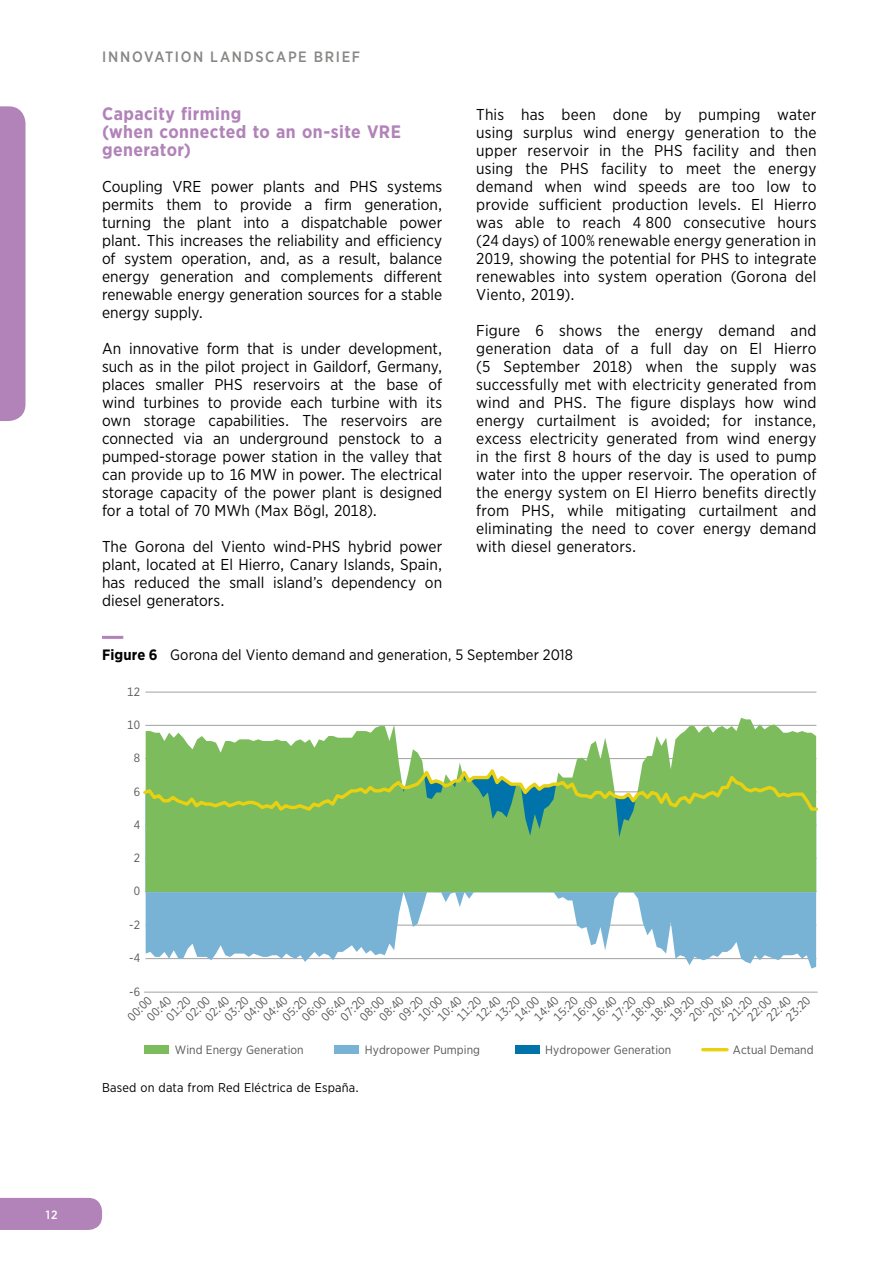
<style>
.page{position:relative;width:893px;height:1263px;background:#fff}
.page>*{position:absolute;margin:0;border:0;box-sizing:border-box;transform-origin:0 0}
.t1{font:700 18px/18px "Gotham Narrow";letter-spacing:.025em;color:#b183b9}
.t2{font:15.75px/18px "Gotham Narrow";letter-spacing:.005em;color:#000;text-align:justify}
.t3{font:15px "Gotham Narrow";letter-spacing:.01em;color:#000}
.t4{font:500 15px "Gotham Narrow";letter-spacing:.11em;color:#878786}
.t5{font:12.75px "Gotham Narrow";letter-spacing:.015em;color:#000}
.t6{font:12px "Gotham Narrow";letter-spacing:.005em;color:#565656}
.t7{font:500 12px "Gotham Narrow";color:#fff}
.s1{font-weight:700}
</style>
<div class="page">
<div style="left:0;top:1198px;width:102px;height:32px;background:#b183b9"></div>
<div style="left:0;top:106px;width:26px;height:315px;background:#b183b9"></div>
<hr style="left:102px;top:636px;width:21px;height:3px;background:#b183b9">
<hr style="left:145px;top:925px;width:671px;height:1px;background:#a0a1a1">
<hr style="left:145px;top:958px;width:671px;height:1px;background:#a0a1a1">
<hr style="left:145px;top:891px;width:671px;height:1px;background:#a0a1a1">
<hr style="left:145px;top:858px;width:671px;height:1px;background:#a0a1a1">
<hr style="left:145px;top:825px;width:671px;height:1px;background:#a0a1a1">
<hr style="left:145px;top:758px;width:671px;height:1px;background:#a0a1a1">
<hr style="left:145px;top:725px;width:671px;height:1px;background:#a0a1a1">
<hr style="left:145px;top:692px;width:671px;height:1px;background:#a0a1a1">
<hr style="left:145px;top:992px;width:672px;height:1px;background:#a0a1a1">
<svg style="left:146px;top:718px;width:670px;height:174px;fill:#7dbc5c"></svg>
<svg style="left:146px;top:892px;width:670px;height:76px;fill:#78b3d6"></svg>
<div style="left:515px;top:1045px;width:24px;height:9px;background:#0073ab"></div>
<div style="left:145px;top:1045px;width:24px;height:9px;background:#7dbc5c"></div>
<div style="left:335px;top:1045px;width:24px;height:9px;background:#78b3d6"></div>
<svg style="left:143px;top:764px;width:674px;height:50px;background:#8bbf6a"></svg>
<hr style="left:703px;top:1048px;width:24px;height:3px;background:#e9d010">
<p class="t4" style="left:102px;top:47px;width:259px">INNOVATION LANDSCAPE BRIEF</p>
<p class="t1" style="left:102px;top:105px;width:300px">Capacity firming<br>(when connected to an on-site VRE generator)</p>
<p class="t2" style="left:102px;top:177px;width:342px">Coupling VRE power plants and PHS systems permits them to provide a firm generation, turning the plant into a dispatchable power plant. This increases the reliability and efficiency of system operation, and, as a result, balance energy generation and complements different renewable energy generation sources for a stable energy supply.</p>
<p class="t2" style="left:102px;top:339px;width:342px">An innovative form that is under development, such as in the pilot project in Gaildorf, Germany, places smaller PHS reservoirs at the base of wind turbines to provide each turbine with its own storage capabilities. The reservoirs are connected via an underground penstock to a pumped-storage power station in the valley that can provide up to 16 MW in power. The electrical storage capacity of the power plant is designed for a total of 70 MWh (Max Bögl, 2018).</p>
<p class="t2" style="left:102px;top:537px;width:342px">The Gorona del Viento wind-PHS hybrid power plant, located at El Hierro, Canary Islands, Spain, has reduced the small island’s dependency on diesel generators.</p>
<p class="t2" style="left:476px;top:105px;width:342px">This has been done by pumping water using surplus wind energy generation to the upper reservoir in the PHS facility and then using the PHS facility to meet the energy demand when wind speeds are too low to provide sufficient production levels. El Hierro was able to reach 4 800 consecutive hours (24 days) of 100% renewable energy generation in 2019, showing the potential for PHS to integrate renewables into system operation (Gorona del Viento, 2019).</p>
<p class="t2" style="left:476px;top:321px;width:342px">Figure 6 shows the energy demand and generation data of a full day on El Hierro (5 September 2018) when the supply was successfully met with electricity generated from wind and PHS. The figure displays how wind energy curtailment is avoided; for instance, excess electricity generated from wind energy in the first 8 hours of the day is used to pump water into the upper reservoir. The operation of the energy system on El Hierro benefits directly from PHS, while mitigating curtailment and eliminating the need to cover energy demand with diesel generators.</p>
<p class="t3" style="left:102px;top:645px;width:473px"><span class="s1">Figure 6</span> Gorona del Viento demand and generation, 5 September 2018</p>
<p class="t6" style="left:127px;top:684px;width:14px">12</p>
<p class="t6" style="left:127px;top:717px;width:14px">10</p>
<p class="t6" style="left:134px;top:751px;width:8px">8</p>
<p class="t6" style="left:134px;top:784px;width:8px">6</p>
<p class="t6" style="left:134px;top:817px;width:8px">4</p>
<p class="t6" style="left:134px;top:850px;width:8px">2</p>
<p class="t6" style="left:134px;top:883px;width:8px">0</p>
<p class="t6" style="left:129px;top:917px;width:12px">-2</p>
<p class="t6" style="left:129px;top:951px;width:12px">-4</p>
<p class="t6" style="left:129px;top:984px;width:12px">-6</p>
<p class="t6" style="left:124px;top:1013px;width:30px;rotate:-45deg">00:00</p>
<p class="t6" style="left:144px;top:1013px;width:30px;rotate:-45deg">00:40</p>
<p class="t6" style="left:163px;top:1013px;width:30px;rotate:-45deg">01:20</p>
<p class="t6" style="left:182px;top:1013px;width:30px;rotate:-45deg">02:00</p>
<p class="t6" style="left:202px;top:1013px;width:30px;rotate:-45deg">02:40</p>
<p class="t6" style="left:221px;top:1013px;width:30px;rotate:-45deg">03:20</p>
<p class="t6" style="left:240px;top:1013px;width:30px;rotate:-45deg">04:00</p>
<p class="t6" style="left:260px;top:1013px;width:30px;rotate:-45deg">04:40</p>
<p class="t6" style="left:279px;top:1013px;width:30px;rotate:-45deg">05:20</p>
<p class="t6" style="left:299px;top:1013px;width:30px;rotate:-45deg">06:00</p>
<p class="t6" style="left:318px;top:1013px;width:30px;rotate:-45deg">06:40</p>
<p class="t6" style="left:337px;top:1013px;width:30px;rotate:-45deg">07:20</p>
<p class="t6" style="left:357px;top:1013px;width:30px;rotate:-45deg">08:00</p>
<p class="t6" style="left:376px;top:1013px;width:30px;rotate:-45deg">08:40</p>
<p class="t6" style="left:395px;top:1013px;width:30px;rotate:-45deg">09:20</p>
<p class="t6" style="left:415px;top:1013px;width:30px;rotate:-45deg">10:00</p>
<p class="t6" style="left:434px;top:1013px;width:30px;rotate:-45deg">10:40</p>
<p class="t6" style="left:453px;top:1013px;width:30px;rotate:-45deg">11:20</p>
<p class="t6" style="left:473px;top:1013px;width:30px;rotate:-45deg">12:40</p>
<p class="t6" style="left:492px;top:1013px;width:30px;rotate:-45deg">13:20</p>
<p class="t6" style="left:512px;top:1013px;width:30px;rotate:-45deg">14:00</p>
<p class="t6" style="left:531px;top:1013px;width:30px;rotate:-45deg">14:40</p>
<p class="t6" style="left:550px;top:1013px;width:30px;rotate:-45deg">15:20</p>
<p class="t6" style="left:570px;top:1013px;width:30px;rotate:-45deg">16:00</p>
<p class="t6" style="left:589px;top:1013px;width:30px;rotate:-45deg">16:40</p>
<p class="t6" style="left:608px;top:1013px;width:30px;rotate:-45deg">17:20</p>
<p class="t6" style="left:628px;top:1013px;width:30px;rotate:-45deg">18:00</p>
<p class="t6" style="left:647px;top:1013px;width:30px;rotate:-45deg">18:40</p>
<p class="t6" style="left:666px;top:1013px;width:30px;rotate:-45deg">19:20</p>
<p class="t6" style="left:686px;top:1013px;width:30px;rotate:-45deg">20:00</p>
<p class="t6" style="left:705px;top:1013px;width:30px;rotate:-45deg">20:40</p>
<p class="t6" style="left:725px;top:1013px;width:30px;rotate:-45deg">21:20</p>
<p class="t6" style="left:744px;top:1013px;width:30px;rotate:-45deg">22:00</p>
<p class="t6" style="left:763px;top:1013px;width:30px;rotate:-45deg">22:40</p>
<p class="t6" style="left:783px;top:1013px;width:30px;rotate:-45deg">23:20</p>
<p class="t6" style="left:175px;top:1042px;width:130px">Wind Energy Generation</p>
<p class="t6" style="left:365px;top:1042px;width:117px">Hydropower Pumping</p>
<p class="t6" style="left:545px;top:1042px;width:128px">Hydropower Generation</p>
<p class="t6" style="left:733px;top:1042px;width:82px">Actual Demand</p>
<p class="t5" style="left:102px;top:1080px;width:258px">Based on data from Red Eléctrica de España.</p>
<p class="t7" style="left:46px;top:1207px;width:13px">12</p>
</div>
